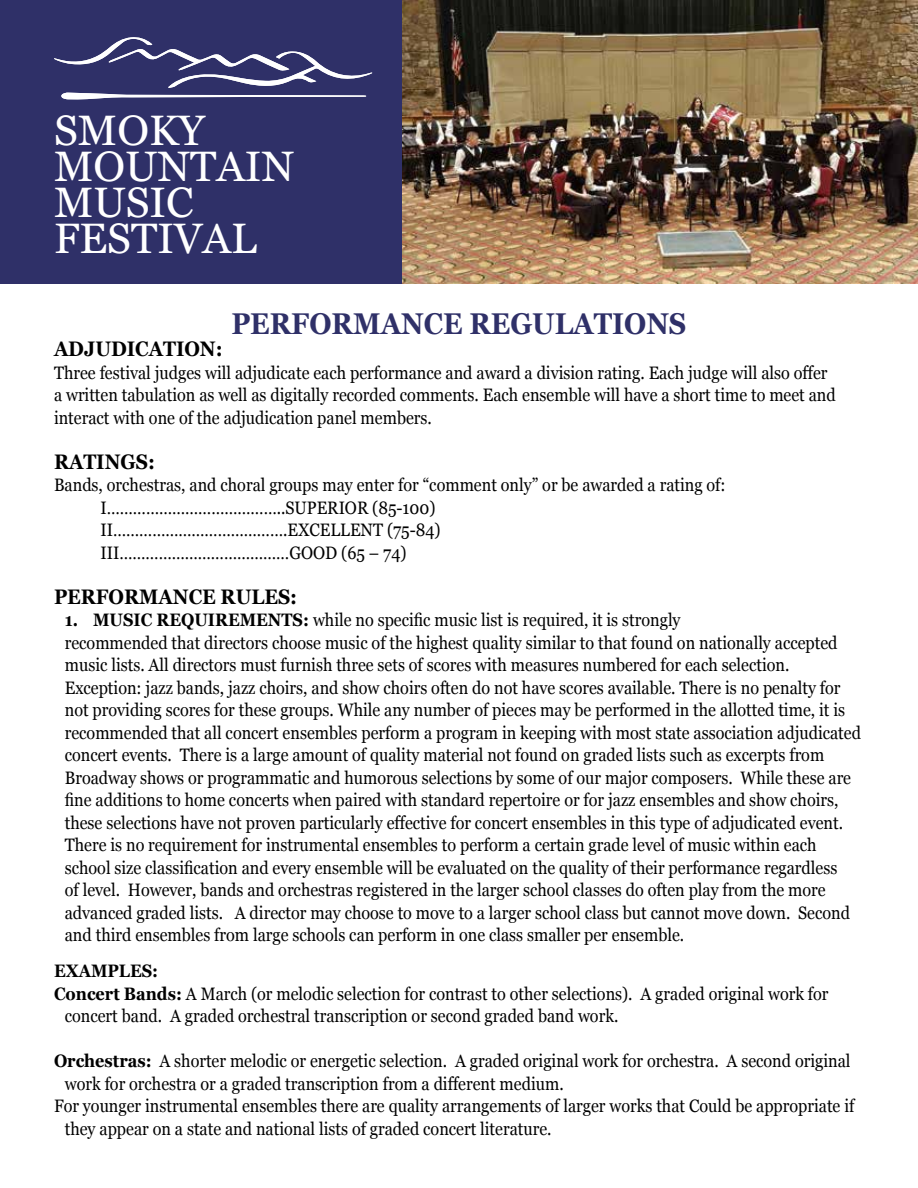
<style>
.page{position:relative;width:918px;height:1188px;background:#fff}
.page>*{position:absolute;margin:0;border:0;box-sizing:border-box;transform-origin:0 0}
.t1{font:42.6px/36px "Georgia";color:#fff}
.t2{font:700 30px "Georgia";color:#2f3068;scale:.9 1}
.t3{font:700 21px "Georgia";color:#000;scale:.9 1}
.t4{font:18px/22.5px "Georgia";color:#000;scale:.9 1}
.t5{font:700 18px "Georgia";color:#000;scale:.9 1}
.s1{font-style:inherit}
.s2{font-weight:700}
</style>
<div class="page">
<div style="left:0;top:0;width:918px;height:284px;background:#2f3068"></div>
<svg style="left:54px;top:37px;width:318px;height:62px"></svg>
<img style="left:403px;top:0;width:515px;height:284px">
<h1 class="t1" style="left:54px;top:111px;width:242px">SMOKY<br>MOUNTAIN<br>MUSIC<br>FESTIVAL</h1>
<h2 class="t2" style="left:231px;top:301px;width:507px">PERFORMANCE REGULATIONS</h2>
<p class="t3" style="left:54px;top:333px;width:189px">ADJUDICATION:</p>
<p class="t4" style="left:54px;top:361px;width:870px">Three festival judges will adjudicate each performance and award a division rating. Each judge will also offer a written tabulation as well as digitally recorded comments. Each ensemble will have a short time to meet and interact with one of the adjudication panel members.</p>
<p class="t3" style="left:54px;top:446px;width:114px">RATINGS:</p>
<p class="t4" style="left:100px;top:473px;width:696px;text-indent:-46px">Bands, orchestras, and choral groups may enter for “comment only” or be awarded a rating of:<br>I…………………………………..SUPERIOR (85-100)<br>II………………………………….EXCELLENT (75-84)<br>III…………………………………GOO<span class="s1">D</span> (65 – 74)</p>
<p class="t3" style="left:54px;top:581px;width:272px">PERFORMANCE RULES:</p>
<p class="t4" style="left:65px;top:608px;width:886px"><span class="s2">1. MUSIC REQUIREMENTS:</span> while no specific music list is required, it is strongly<br>recommended that directors choose music of the highest quality similar to that found on nationally accepted music lists. All directors must furnish three sets of scores with measures numbered for each selection.<br>Exception: jazz bands, jazz choirs, and show choirs often do not have scores available. There is no penalty for not providing scores for these groups. While any number of pieces may be performed in the allotted time, it is recommended that all concert ensembles perform a program in keeping with most state association adjudicated concert events. There is a large amount of quality material not found on graded lists such as excerpts from Broadway shows or programmatic and humorous selections by some of our major composers. While these are fine additions to home concerts when paired with standard repertoire or for jazz ensembles and show choirs, these selections have not proven particularly effective for concert ensembles in this type of adjudicated event.<br>There is no requirement for instrumental ensembles to perform a certain grade level of music within each school size classification and every ensemble will be evaluated on the quality of their performance regardless<br>of level. However, bands and orchestras registered in the larger school classes do often play from the more advanced graded lists. A director may choose to move to a larger school class but cannot move down. Second and third ensembles from large schools can perform in one class smaller per ensemble.</p>
<p class="t5" style="left:54px;top:957px;width:117px">EXAMPLES:</p>
<p class="t4" style="left:54px;top:982px;width:862px"><span class="s2">Concert Bands:</span> A March (or melodic selection for contrast to other selections). A graded original work for</p>
<p class="t4" style="left:65px;top:1004px;width:617px">concert band. A graded orchestral transcription or second graded band work.</p>
<p class="t4" style="left:54px;top:1049px;width:887px"><span class="s2">Orchestras:</span> A shorter melodic or energetic selection. A graded original work for orchestra. A second original</p>
<p class="t4" style="left:65px;top:1072px;width:556px">work for orchestra or a graded transcription from a different medium.</p>
<p class="t4" style="left:54px;top:1094px;width:891px">For younger instrumental ensembles there are quality arrangements of larger works that Could be appropriate if</p>
<p class="t4" style="left:65px;top:1117px;width:542px">they appear on a state and national lists of graded concert literature.</p>
</div>
